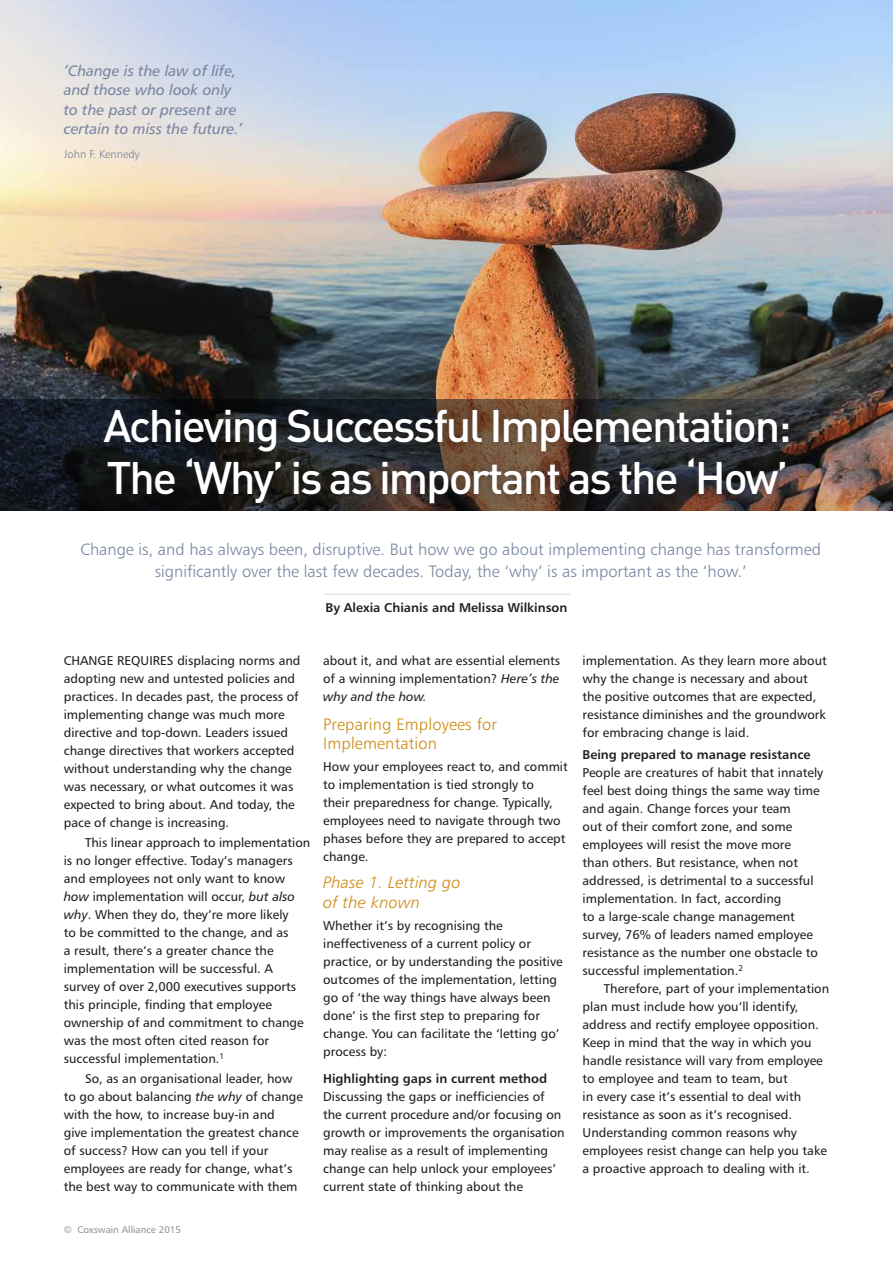
<style>
.page{position:relative;width:893px;height:1263px;background:#fff}
.page>*{position:absolute;margin:0;border:0;box-sizing:border-box;transform-origin:0 0}
.t1{font:500 45px/52.2px "DIN";letter-spacing:-.05em;color:#fff}
.t2{font:16.5px/22.5px "Humanist 777 BT Light B";color:#7784a1;text-align:center}
.t3{font:16.5px/19.5px "Humanist 777 BT Light B";letter-spacing:.01em;color:#ce8911}
.t4{font:16.5px/19.5px "Humanist 777 BT Light Italic B";letter-spacing:.01em;color:#ce8911}
.t5{font:15px/19.5px "Humanist 777 BT Italic B";color:#7784a1}
.t6{font:12.75px/18px "Humanist 777 BT Roman B";color:#231f20}
.t7{font:12.75px "Humanist 777 BT Bold B";color:#231f20}
.t8{font:12.75px "Humanist 777 BT Italic B";color:#231f20}
.t9{font:11.25px "Humanist 777 BT Light B";color:#7784a1}
.t10{font:9.75px "Humanist 777 BT Roman B";color:#939598}
.s1{font-family:"Humanist 777 BT Italic B"}
</style>
<div class="page">
<img style="left:0;top:0;width:893px;height:400px">
<img style="left:0;top:400px;width:893px;height:110px">
<div style="left:96px;top:401px;width:700px;height:110px;background:#231f20;opacity:.5"></div>
<hr style="left:323px;top:594px;width:247px;height:1px;background:#d7dad2">
<p class="t5" style="left:64px;top:61px;width:180px">‘Change is the law of life, and those who look only to the past or present are certain to miss the future.’</p>
<p class="t9" style="left:64px;top:147px;width:77px">John F. Kennedy</p>
<h1 class="t1" style="left:103px;top:398px;width:690px">Achieving Successful Implementation:<br>The ‘Why’ is as important as the ‘How’</h1>
<p class="t2" style="left:80px;top:537px;width:742px">Change is, and has always been, disruptive. But how we go about implementing change has transformed significantly over the last few decades. Today, the ‘why’ is as important as the ‘how.’</p>
<p class="t7" style="left:326px;top:599px;width:243px">By Alexia Chianis and Melissa Wilkinson</p>
<p class="t6" style="left:64px;top:651px;width:238px">CHANGE REQUIRES displacing norms and adopting new and untested policies and practices. In decades past, the process of implementing change was much more directive and top-down. Leaders issued change directives that workers accepted without understanding why the change was necessary, or what outcomes it was expected to bring about. And today, the pace of change is increasing.</p>
<p class="t6" style="left:64px;top:834px;width:248px;text-indent:21px">This linear approach to implementation is no longer effective. Today’s managers and employees not only want to know <span class="s1">how</span> implementation will occur, <span class="s1">but also why</span>. When they do, they’re more likely<br>to be committed to the change, and as<br>a result, there’s a greater chance the implementation will be successful. A survey of over 2,000 executives supports this principle, finding that employee ownership of and commitment to change was the most often cited reason for successful implementation.<sup>1</sup></p>
<p class="t6" style="left:64px;top:1070px;width:241px;text-indent:21px">So, as an organisational leader, how to go about balancing <span class="s1">the why</span> of change with the how, to increase buy-in and<br>give implementation the greatest chance of success? How can you tell if your employees are ready for change, what’s the best way to communicate with them</p>
<p class="t10" style="left:64px;top:1223px;width:119px">© Coxswain Alliance 2015</p>
<p class="t6" style="left:323px;top:651px;width:239px">about it, and what are essential elements of a winning implementation? <span class="s1">Here’s the</span></p>
<p class="t8" style="left:323px;top:689px;width:105px">why and the how.</p>
<p class="t3" style="left:323px;top:714px;width:175px">Preparing Employees for<br>Implementation</p>
<p class="t6" style="left:323px;top:758px;width:246px">How your employees react to, and commit to implementation is tied strongly to<br>their preparedness for change. Typically, employees need to navigate through two phases before they are prepared to accept change.</p>
<p class="t4" style="left:323px;top:872px;width:139px">Phase 1. Letting go of the known</p>
<p class="t6" style="left:323px;top:916px;width:241px">Whether it’s by recognising the ineffectiveness of a current policy or practice, or by understanding the positive outcomes of the implementation, letting go of ‘the way things have always been done’ is the first step to preparing for change. You can facilitate the ‘letting go’ process by:</p>
<p class="t7" style="left:323px;top:1070px;width:226px">Highlighting gaps in current method</p>
<p class="t6" style="left:323px;top:1087px;width:243px">Discussing the gaps or inefficiencies of the current procedure and/or focusing on growth or improvements the organisation may realise as a result of implementing change can help unlock your employees’ current state of thinking about the</p>
<p class="t6" style="left:583px;top:651px;width:246px">implementation. As they learn more about why the change is necessary and about the positive outcomes that are expected, resistance diminishes and the groundwork for embracing change is laid.</p>
<p class="t7" style="left:583px;top:747px;width:230px">Being prepared to manage resistance</p>
<p class="t6" style="left:583px;top:764px;width:242px">People are creatures of habit that innately feel best doing things the same way time and again. Change forces your team<br>out of their comfort zone, and some employees will resist the move more<br>than others. But resistance, when not addressed, is detrimental to a successful implementation. In fact, according<br>to a large-scale change management survey, 76% of leaders named employee resistance as the number one obstacle to successful implementation.<sup>2</sup></p>
<p class="t6" style="left:583px;top:980px;width:248px;text-indent:21px">Therefore, part of your implementation plan must include how you’ll identify, address and rectify employee opposition.<br>Keep in mind that the way in which you handle resistance will vary from employee to employee and team to team, but<br>in every case it’s essential to deal with resistance as soon as it’s recognised.<br>Understanding common reasons why employees resist change can help you take a proactive approach to dealing with it.</p>
</div>
